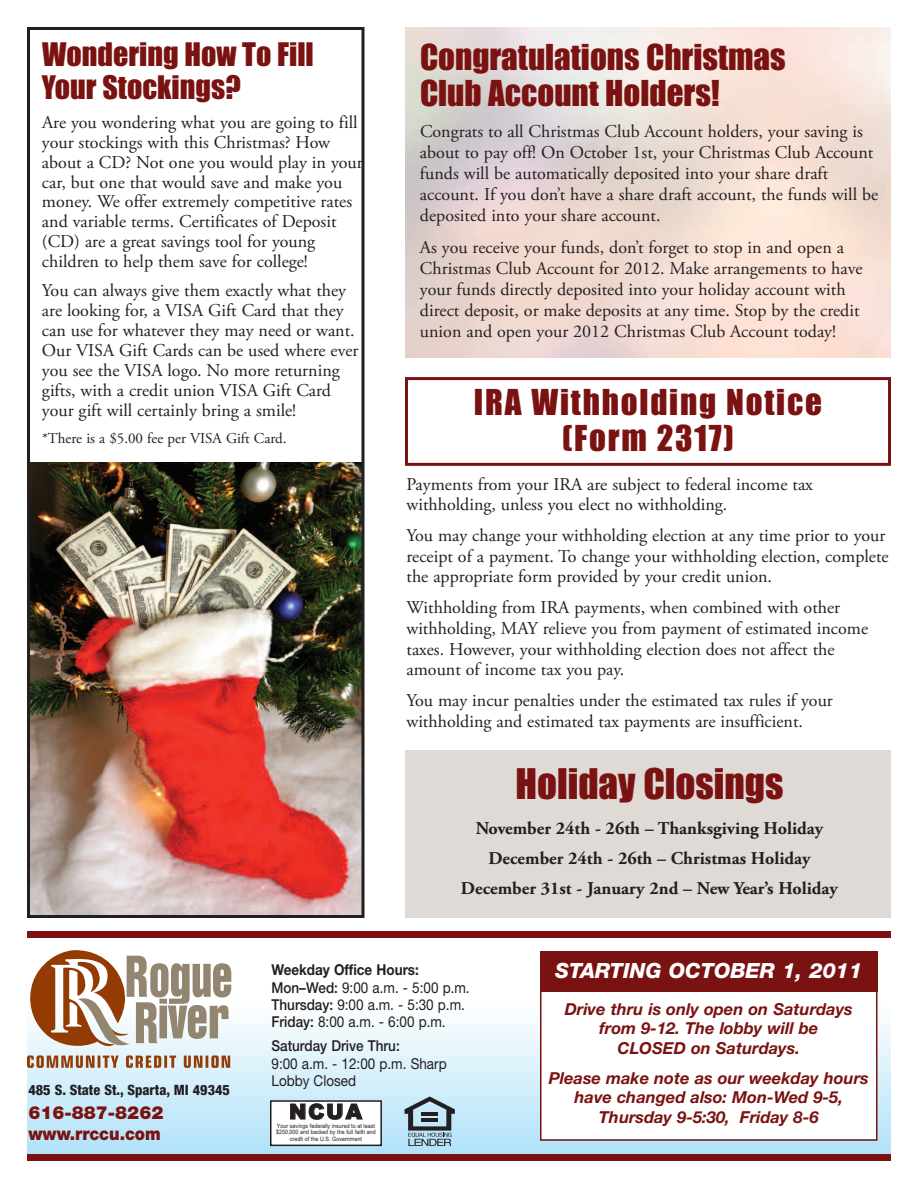
<style>
.page{position:relative;width:918px;height:1188px;background:#fff}
.page>*{position:absolute;margin:0;border:0;box-sizing:border-box;transform-origin:0 0}
.t1{font:39px "Impact";color:#7a1211}
.t2{font:33px/36px "Impact";color:#7a1211}
.t3{font:33px/36px "Impact";letter-spacing:.055em;color:#7a1211;text-align:center}
.t4{font:30px/33px "Impact";color:#7a1211}
.t5{font:italic 800 21px "Helvetica Neue";color:#fff}
.t6{font:italic 700 21px "Helvetica Neue";color:#fff}
.t7{font:900 21px "Arial";color:#231f20}
.t8{font:18px/20px "Adobe Garamond Pro";color:#231f20}
.t9{font:700 18px/30px "Adobe Garamond Pro";color:#231f20;text-align:center}
.t10{font:900 18px/21px "Helvetica Neue";color:#7a1211}
.t11{font:italic 700 16.5px/19.5px "Helvetica Neue";color:#7a1211;text-align:center}
.t12{font:15px/17.2px "Helvetica Neue";color:#231f20;scale:.9 1}
.t13{font:15px "Adobe Garamond Pro";color:#231f20}
.t14{font:500 15px "Helvetica Neue";color:#231f20;scale:.9 1}
.t15{font:800 condensed 14.25px "Helvetica Neue";color:#231f20}
.t16{font:6px/6.6px "Arial";color:#231f20;text-align:center;scale:.9 1}
.s1{font-weight:700}
.s2{font-weight:500}
</style>
<div class="page">
<img style="left:31px;top:462px;width:329px;height:452px">
<div style="left:405px;top:377px;width:486px;height:89px;border:3px solid #7a1211"></div>
<div style="left:27px;top:27px;width:337px;height:891px;border:3px solid #231f20"></div>
<div style="left:27px;top:1006px;width:864px;height:155px;background:linear-gradient(to bottom,#fdfefe,#ace0f8)"></div>
<div style="left:405px;top:751px;width:486px;height:167px;background:#dfdad6"></div>
<svg style="left:27px;top:950px;width:204px;height:99px"></svg>
<svg style="left:27px;top:1055px;width:92px;height:13px"></svg>
<svg style="left:126px;top:1055px;width:50px;height:13px"></svg>
<svg style="left:184px;top:1055px;width:46px;height:13px"></svg>
<div style="left:27px;top:1154px;width:864px;height:7px;background:#7a1211"></div>
<div style="left:27px;top:932px;width:864px;height:6px;background:#7a1211"></div>
<div style="left:271px;top:1101px;width:110px;height:44px;background:#fff"></div>
<div style="left:270px;top:1100px;width:112px;height:46px;border:2px solid #231f20"></div>
<svg style="left:405px;top:1097px;width:50px;height:49px;background:#8ca4b1"></svg>
<hr style="left:421px;top:1112px;width:17px;height:4px;background:#231f20">
<hr style="left:421px;top:1118px;width:17px;height:4px;background:#231f20">
<div style="left:542px;top:953px;width:334px;height:186px;background:#fff"></div>
<div style="left:540px;top:952px;width:338px;height:189px;border:2px solid #7a1211"></div>
<div style="left:540px;top:952px;width:338px;height:40px;background:#7a1211"></div>
<h3 class="t4" style="left:42px;top:39px;width:273px">Wondering How To Fill<br>Your Stockings?</h3>
<p class="t8" style="left:42px;top:114px;width:322px">Are you wondering what you are going to fill your stockings with this Christmas? How about a CD? Not one you would play in your car, but one that would save and make you money. We offer extremely competitive rates and variable terms. Certificates of Deposit (CD) are a great savings tool for young children to help them save for college!</p>
<p class="t8" style="left:42px;top:282px;width:318px">You can always give them exactly what they are looking for, a VISA Gift Card that they can use for whatever they may need or want.<br>Our VISA Gift Cards can be used where ever you see the VISA logo. No more returning gifts, with a credit union VISA Gift Card your gift will certainly bring a smile!</p>
<p class="t13" style="left:42px;top:432px;width:246px">*There is a $5.00 fee per VISA Gift Card.</p>
<h2 class="t2" style="left:420px;top:40px;width:367px">Congratulations Christmas<br>Club Account Holders!</h2>
<p class="t8" style="left:420px;top:123px;width:460px;line-height:21px">Congrats to all Christmas Club Account holders, your saving is about to pay off! On October 1st, your Christmas Club Account funds will be automatically deposited into your share draft account. If you don’t have a share draft account, the funds will be deposited into your share account.</p>
<p class="t8" style="left:420px;top:238px;width:444px;line-height:21px">As you receive your funds, don’t forget to stop in and open a Christmas Club Account for 2012. Make arrangements to have your funds directly deposited into your holiday account with direct deposit, or make deposits at any time. Stop by the credit union and open your 2012 Christmas Club Account today!</p>
<h2 class="t3" style="left:474px;top:386px;width:350px">IRA Withholding Notice (Form 2317)</h2>
<p class="t8" style="left:406px;top:475px;width:408px;line-height:20.5px">Payments from your IRA are subject to federal income tax withholding, unless you elect no withholding.</p>
<p class="t8" style="left:406px;top:527px;width:484px;line-height:20.5px">You may change your withholding election at any time prior to your receipt of a payment. To change your withholding election, complete the appropriate form provided by your credit union.</p>
<p class="t8" style="left:406px;top:599px;width:463px;line-height:20.5px">Withholding from IRA payments, when combined with other withholding, MAY relieve you from payment of estimated income taxes. However, your withholding election does not affect the amount of income tax you pay.</p>
<p class="t8" style="left:406px;top:692px;width:428px;line-height:20.5px">You may incur penalties under the estimated tax rules if your withholding and estimated tax payments are insufficient.</p>
<h1 class="t1" style="left:515px;top:763px;width:270px">Holiday Closings</h1>
<p class="t9" style="left:461px;top:815px;width:379px">November 24th - 26th – Thanksgiving Holiday<br>December 24th - 26th – Christmas Holiday<br>December 31st - January 2nd – New Year’s Holiday</p>
<p class="t15" style="left:28px;top:1085px;width:203px">485 S. State St., Sparta, MI 49345</p>
<p class="t10" style="left:28px;top:1103px;width:136px">616-887-8262 www.rrccu.com</p>
<p class="t12" style="left:271px;top:963px;width:222px"><span class="s1">Weekday Office Hours:<br></span><span class="s2">Mon–Wed:</span> 9:00 a.m. - 5:00 p.m.<br><span class="s2">Thursday:</span> 9:00 a.m. - 5:30 p.m.<br><span class="s2">Friday:</span> 8:00 a.m. - 6:00 p.m.</p>
<p class="t14" style="left:271px;top:1041px;width:144px">Saturday Drive Thru:</p>
<p class="t12" style="left:271px;top:1057px;width:196px">9:00 a.m. - 12:00 p.m. Sharp<br>Lobby Closed</p>
<p class="t7" style="left:289px;top:1100px;width:74px">NCUA</p>
<p class="t16" style="left:276px;top:1122px;width:112px">Your savings federally insured to at least $250,000 and backed by the full faith and credit of the U.S. Government</p>
<p class="t6" style="left:562px;top:962px;width:236px">STARTING OCTOBER 1</p>
<p class="t6" style="left:832px;top:962px;width:25px">11</p>
<p class="t11" style="left:565px;top:1001px;width:290px">Drive thru is only open on Saturdays from 9-12. The lobby will be<br>CLOSED on Saturdays.</p>
<p class="t11" style="left:549px;top:1070px;width:321px">Please make note as our weekday hours have changed also: Mon-Wed 9-5,<br>Thursday 9-5:30, Friday 8-6</p>
<p class="t5" style="left:555px;top:963px;width:309px">STARTING OCTOBER 1, 2011</p>
</div>
